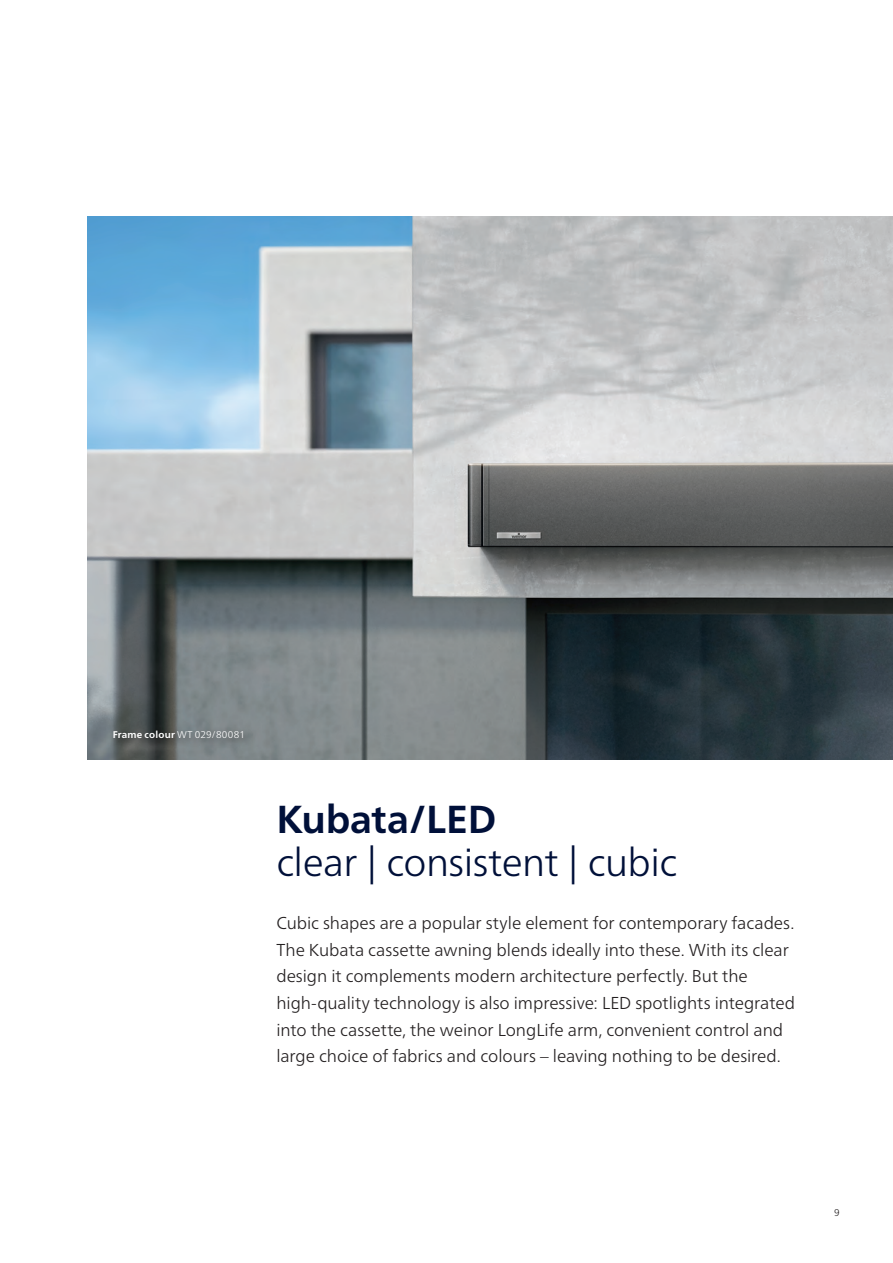
<style>
.page{position:relative;width:893px;height:1263px;background:#fff}
.page>*{position:absolute;margin:0;border:0;box-sizing:border-box;transform-origin:0 0}
._02a_Head_26pt_light{font:300 39px/42.5px "Frutiger Neue LTW1 G";letter-spacing:-.015em;color:#001039}
._03_Einstieg_11_5pt{font:300 17.25px/26.5px "Frutiger Neue LTW1 G";letter-spacing:-.005em;color:#231f20}
._06_Dessin_6_5p_ligh{font:700 9.75px "Frutiger Neue LTW1 G";letter-spacing:.02em;color:#fff}
.t1{font:300 9.75px "Frutiger Neue LTW1 G";color:#231f20}
.s1{font-weight:300}
.s2{font-weight:700}
</style>
<div class="page">
<img style="left:87px;top:217px;width:806px;height:542px">
<div style="left:108px;top:726px;width:146px;height:23px;background:#231f20;opacity:.75"></div>
<p class="_06_Dessin_6_5p_ligh" style="left:113px;top:729px;width:134px">Frame colour <span class="s1">WT 029/80081</span></p>
<p class="_02a_Head_26pt_light" style="left:276px;top:798px;width:402px"><span class="s2">Kubata/LED<br></span>clear | consistent | cubic</p>
<p class="_03_Einstieg_11_5pt" style="left:276px;top:910px;width:520px">Cubic shapes are a popular style element for contemporary facades.<br>The Kubata cassette awning blends ideally into these. With its clear design it complements modern architecture perfectly. But the high-quality technology is also impressive: LED spotlights integrated into the cassette, the weinor LongLife arm, convenient control and large choice of fabrics and colours – leaving nothing to be desired.</p>
<p class="t1" style="left:834px;top:1207px;width:7px">9</p>
</div>
